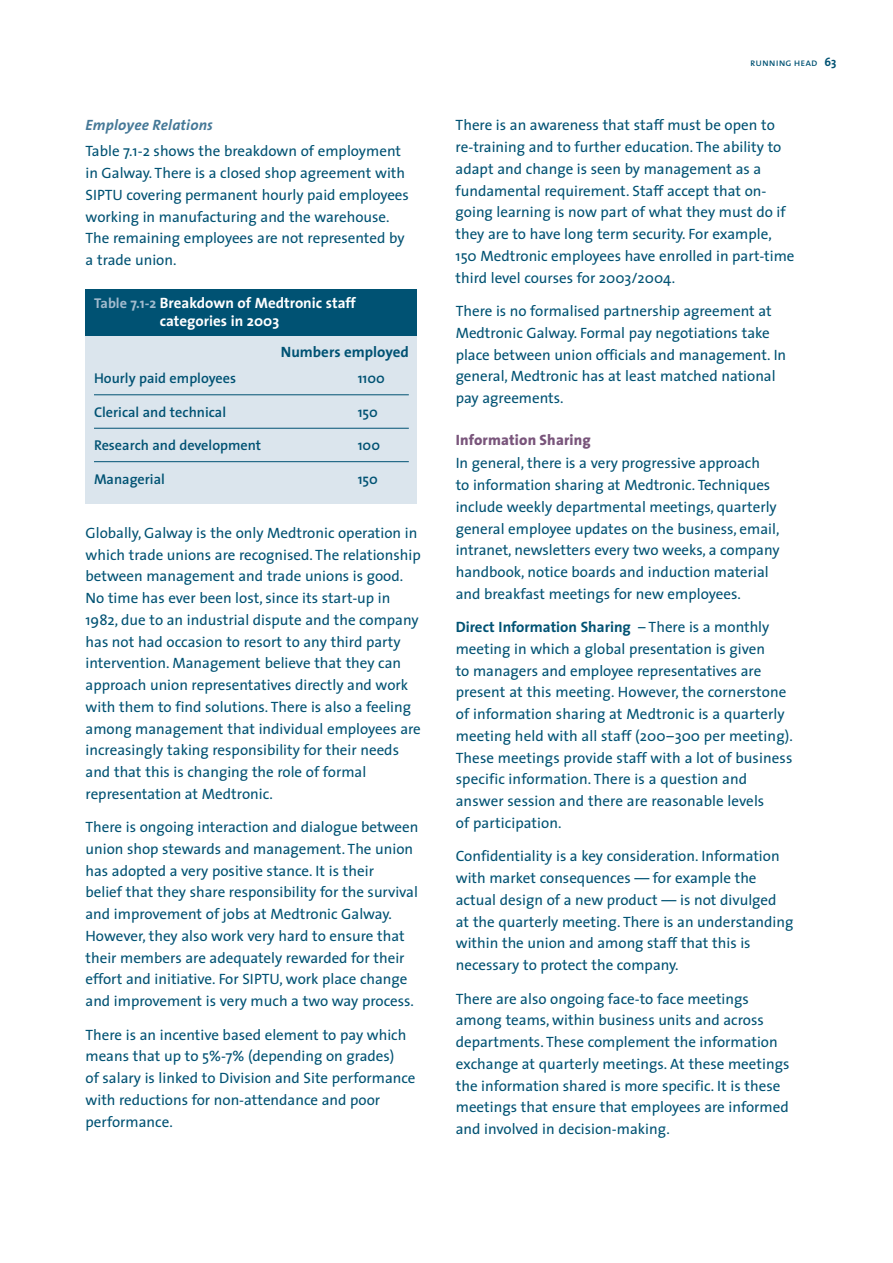
<style>
.page{position:relative;width:893px;height:1263px;background:#fff}
.page>*{position:absolute;margin:0;border:0;box-sizing:border-box;transform-origin:0 0}
.t1{font:15px/21.8px "The Sans";color:#005273}
.t2{font:700 15px/17.2px "The Sans";color:#fff}
.t3{font:800 15px "The Sans";letter-spacing:.01em;color:#79557b}
.t4{font:italic 700 15px "The Sans";letter-spacing:.01em;color:#457897}
.t5{font:700 15px "The Sans";color:#005273}
.t6{font:600 14.25px "The Sans";color:#005273}
.t7{font:10.5px "The Sans Caps";color:#005273}
.s1{font-size:14.25px;color:#a2bbce}
.s2{font-family:"The Sans";font-weight:700;font-size:12px}
.s3{font-weight:700}
</style>
<div class="page">
<div style="left:85px;top:289px;width:332px;height:215px;background:#dbe5ed"></div>
<div style="left:85px;top:289px;width:332px;height:47px;background:#005273"></div>
<hr style="left:94px;top:394px;width:315px;height:1px;background:#005273">
<hr style="left:94px;top:428px;width:315px;height:1px;background:#005273">
<hr style="left:94px;top:461px;width:315px;height:1px;background:#005273">
<p class="t4" style="left:85px;top:120px;width:129px">Employee Relations</p>
<p class="t1" style="left:85px;top:142px;width:325px">Table 7.1-2 shows the breakdown of employment in Galway. There is a closed shop agreement with SIPTU covering permanent hourly paid employees working in manufacturing and the warehouse.<br>The remaining employees are not represented by a trade union.</p>
<p class="t2" style="left:160px;top:296px;width:197px;text-indent:-66px"><span class="s1">Table 7.1-2</span> Breakdown of Medtronic staff categories in 2003</p>
<p class="t5" style="left:281px;top:347px;width:129px">Numbers employed</p>
<p class="t6" style="left:94px;top:373px;width:144px">Hourly paid employees</p>
<p class="t6" style="left:358px;top:373px;width:29px">1100</p>
<p class="t6" style="left:94px;top:407px;width:134px">Clerical and technical</p>
<p class="t6" style="left:358px;top:407px;width:22px">150</p>
<p class="t6" style="left:94px;top:440px;width:169px">Research and development</p>
<p class="t6" style="left:358px;top:440px;width:24px">100</p>
<p class="t6" style="left:94px;top:474px;width:72px">Managerial</p>
<p class="t6" style="left:358px;top:474px;width:22px">150</p>
<p class="t1" style="left:85px;top:523px;width:337px">Globally, Galway is the only Medtronic operation in which trade unions are recognised. The relationship between management and trade unions is good.<br>No time has ever been lost, since its start-up in 1982, due to an industrial dispute and the company has not had occasion to resort to any third party intervention. Management believe that they can approach union representatives directly and work with them to find solutions. There is also a feeling among management that individual employees are increasingly taking responsibility for their needs and that this is changing the role of formal representation at Medtronic.</p>
<p class="t1" style="left:85px;top:818px;width:334px">There is ongoing interaction and dialogue between union shop stewards and management. The union has adopted a very positive stance. It is their<br>belief that they share responsibility for the survival and improvement of jobs at Medtronic Galway.<br>However, they also work very hard to ensure that their members are adequately rewarded for their effort and initiative. For SIPTU, work place change and improvement is very much a two way process.</p>
<p class="t1" style="left:85px;top:1025px;width:331px">There is an incentive based element to pay which means that up to 5%-7% (depending on grades)<br>of salary is linked to Division and Site performance with reductions for non-attendance and poor performance.</p>
<p class="t7" style="left:750px;top:57px;width:88px">running head <span class="s2">63</span></p>
<p class="t1" style="left:455px;top:116px;width:340px">There is an awareness that staff must be open to re-training and to further education. The ability to adapt and change is seen by management as a fundamental requirement. Staff accept that on&shy;going learning is now part of what they must do if they are to have long term security. For example, 150 Medtronic employees have enrolled in part-time third level courses for 2003/2004.</p>
<p class="t1" style="left:455px;top:302px;width:332px">There is no formalised partnership agreement at Medtronic Galway. Formal pay negotiations take place between union officials and management. In general, Medtronic has at least matched national pay agreements.</p>
<p class="t3" style="left:455px;top:435px;width:137px">Information Sharing</p>
<p class="t1" style="left:455px;top:454px;width:325px">In general, there is a very progressive approach<br>to information sharing at Medtronic. Techniques include weekly departmental meetings, quarterly general employee updates on the business, email, intranet, newsletters every two weeks, a company handbook, notice boards and induction material and breakfast meetings for new employees.</p>
<p class="t1" style="left:455px;top:618px;width:338px"><span class="s3">Direct Information Sharing</span> – There is a monthly meeting in which a global presentation is given<br>to managers and employee representatives are present at this meeting. However, the cornerstone of information sharing at Medtronic is a quarterly meeting held with all staff (200–300 per meeting).<br>These meetings provide staff with a lot of business specific information. There is a question and answer session and there are reasonable levels<br>of participation.</p>
<p class="t1" style="left:456px;top:847px;width:339px">Confidentiality is a key consideration. Information with market consequences — for example the actual design of a new product — is not divulged at the quarterly meeting. There is an understanding within the union and among staff that this is necessary to protect the company.</p>
<p class="t1" style="left:456px;top:989px;width:335px">There are also ongoing face-to face meetings among teams, within business units and across departments. These complement the information exchange at quarterly meetings. At these meetings the information shared is more specific. It is these meetings that ensure that employees are informed and involved in decision-making.</p>
</div>
